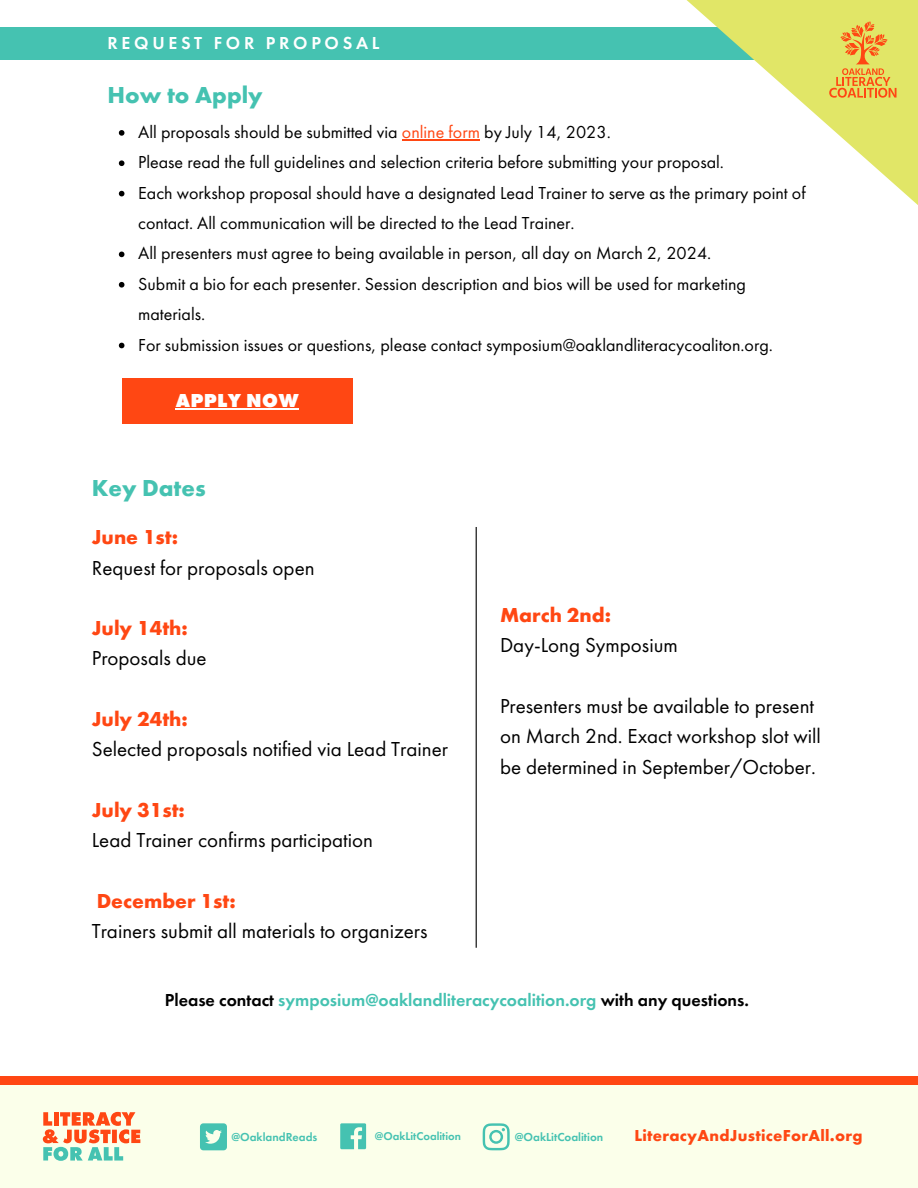
<style>
.page{position:relative;width:918px;height:1188px;background:#fff}
.page>*{position:absolute;margin:0;border:0;box-sizing:border-box;transform-origin:0 0}
.t1{font:700 24px "Futura PT";color:#45c2b1}
.t2{font:21px/30.3px "Futura PT";color:#000}
.t3{font:700 21px "Futura PT";color:#ff4713}
.t4{font:800 19.5px "Futura PT";letter-spacing:.015em;color:#fff}
.t5{font:18px/30.3px "Futura PT";color:#000}
.t6{font:600 18px "Futura PT";color:#45c2b1}
.t7{font:600 18px "Futura PT";letter-spacing:.205em;color:#fff}
.t8{font:700 16.5px "Futura PT";letter-spacing:.015em;color:#ff4713}
.t9{font:600 12px "Futura PT";color:#45c2b1}
.t10{font:600 11.7px "Futura PT";color:#45c2b1}
.s1{color:#ff4713}
.s2{color:#000}
</style>
<div class="page">
<div style="left:0;top:27px;width:918px;height:32px;background:#45c2b1"></div>
<svg style="left:687px;top:0;width:231px;height:205px"></svg>
<div style="left:0;top:1085px;width:918px;height:103px;background:#fbffea"></div>
<div style="left:0;top:1077px;width:918px;height:8px;background:#ff4713"></div>
<svg style="left:829px;top:21px;width:68px;height:77px;background:#e7c053"></svg>
<hr style="left:476px;top:527px;width:1px;height:421px;background:#000">
<div style="left:122px;top:378px;width:230px;height:46px;background:#ff4713"></div>
<hr style="left:176px;top:408px;width:123px;height:1px;background:#fff">
<svg style="left:119px;top:130px;width:5px;height:6px"></svg>
<hr style="left:402px;top:139px;width:42px;height:1px;background:#ff4713">
<hr style="left:444px;top:139px;width:36px;height:1px;background:#ff4713">
<svg style="left:119px;top:160px;width:5px;height:6px"></svg>
<svg style="left:119px;top:191px;width:5px;height:5px"></svg>
<svg style="left:119px;top:252px;width:5px;height:5px"></svg>
<svg style="left:119px;top:282px;width:5px;height:6px"></svg>
<svg style="left:119px;top:343px;width:5px;height:5px"></svg>
<svg style="left:200px;top:1123px;width:27px;height:27px"></svg>
<svg style="left:340px;top:1123px;width:26px;height:26px"></svg>
<svg style="left:483px;top:1123px;width:27px;height:27px"></svg>
<svg style="left:43px;top:1112px;width:97px;height:49px"></svg>
<p class="t7" style="left:108px;top:31px;width:273px">REQUEST FOR PROPOSAL</p>
<p class="t1" style="left:108px;top:79px;width:157px">How to Apply</p>
<p class="t5" style="left:138px;top:117px;width:474px">All proposals should be submitted via <span class="s1">online form</span> by July 14, 2023.</p>
<p class="t5" style="left:138px;top:147px;width:587px">Please read the full guidelines and selection criteria before submitting your proposal.</p>
<p class="t5" style="left:138px;top:177px;width:669px">Each workshop proposal should have a designated Lead Trainer to serve as the primary point of contact. All communication will be directed to the Lead Trainer.</p>
<p class="t5" style="left:138px;top:238px;width:575px">All presenters must agree to being available in person, all day on March 2, 2024.</p>
<p class="t5" style="left:138px;top:269px;width:609px">Submit a bio for each presenter. Session description and bios will be used for marketing materials.</p>
<p class="t5" style="left:138px;top:329px;width:636px">For submission issues or questions, please contact symposium@oaklandliteracycoaliton.org.</p>
<p class="t4" style="left:176px;top:388px;width:125px">APPLY NOW</p>
<p class="t1" style="left:92px;top:473px;width:115px">Key Dates</p>
<p class="t3" style="left:92px;top:524px;width:88px">June 1st:</p>
<p class="t2" style="left:92px;top:552px;width:224px">Request for proposals open</p>
<p class="t3" style="left:92px;top:615px;width:98px">July 14th:</p>
<p class="t2" style="left:92px;top:643px;width:116px">Proposals due</p>
<p class="t3" style="left:92px;top:705px;width:98px">July 24th:</p>
<p class="t2" style="left:92px;top:734px;width:358px">Selected proposals notified via Lead Trainer</p>
<p class="t3" style="left:92px;top:796px;width:95px">July 31st:</p>
<p class="t2" style="left:92px;top:825px;width:283px">Lead Trainer confirms participation</p>
<p class="t3" style="left:97px;top:887px;width:141px">December 1st:</p>
<p class="t2" style="left:92px;top:916px;width:337px">Trainers submit all materials to organizers</p>
<p class="t3" style="left:500px;top:601px;width:113px">March 2nd:</p>
<p class="t2" style="left:500px;top:630px;width:179px">Day-Long Symposium</p>
<p class="t2" style="left:500px;top:691px;width:322px">Presenters must be available to present on March 2nd. Exact workshop slot will be determined in September/October.</p>
<p class="t6" style="left:165px;top:988px;width:586px"><span class="s2">Please contact</span> symposium@oaklandliteracycoalition.org <span class="s2">with any questions.</span></p>
<p class="t9" style="left:231px;top:1129px;width:88px">@OaklandReads</p>
<p class="t10" style="left:375px;top:1129px;width:88px">@OakLitCoalition</p>
<p class="t9" style="left:515px;top:1129px;width:90px">@OakLitCoalition</p>
<p class="t8" style="left:634px;top:1125px;width:230px">LiteracyAndJusticeForAll.org</p>
</div>
